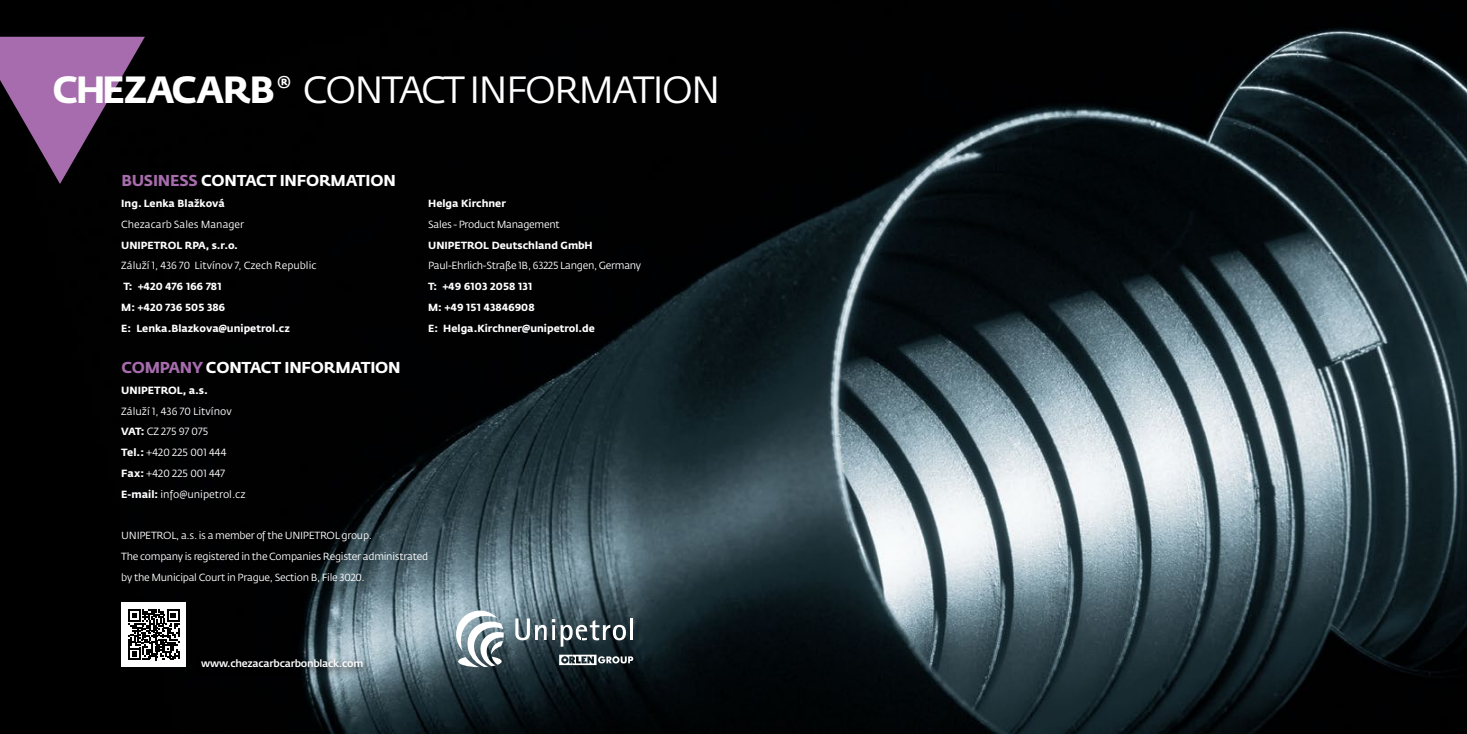
<style>
.page{position:relative;width:1467px;height:734px;background:#fff}
.page>*{position:absolute;margin:0;border:0;box-sizing:border-box;transform-origin:0 0}
.t1{font:37.5px "Fedra Sans Std";letter-spacing:-.05em;color:#fff}
.t2{font:700 15.62px "Fedra Sans Std";letter-spacing:-.015em;color:#fff}
.t3{font:10.38px/20.8px "Fedra Sans Std";color:#fff}
.t4{font:700 10.38px "Fedra Sans Std";color:#fff}
.t5{font:10.25px/20.8px "Fedra Sans Std";letter-spacing:-.025em;color:#fff}
.t6{font:700 10.25px/20.8px "Fedra Sans Std";color:#fff}
.t7{font:10.25px "Fedra Sans Std";color:#fff}
.t8{font:500 10.25px "Fedra Sans Std";letter-spacing:-.025em;color:#fff}
.s1{font-weight:700}
.s2{color:#a76cad}
</style>
<div class="page">
<img style="left:0;top:0;width:1467px;height:733px">
<svg style="left:0;top:37px;width:145px;height:147px;background:#5e3d61"></svg>
<div style="left:121px;top:602px;width:64px;height:64px;background:#fff"></div>
<svg style="left:129px;top:609px;width:50px;height:51px"></svg>
<svg style="left:515px;top:618px;width:40px;height:22px"></svg>
<svg style="left:561px;top:619px;width:65px;height:27px"></svg>
<hr style="left:630px;top:618px;width:3px;height:22px;background:#fff">
<svg style="left:559px;top:654px;width:74px;height:11px"></svg>
<svg style="left:456px;top:610px;width:48px;height:57px"></svg>
<svg style="left:197px;top:655px;width:175px;height:22px;background:#2a3135"></svg>
<h1 class="t1" style="left:52px;top:66px;width:670px"><span class="s1">CHEZACARB</span> <sup>®</sup> CONTACT INFORMATION</h1>
<h2 class="t2" style="left:121px;top:171px;width:276px"><span class="s2">BUSINESS</span> CONTACT INFORMATION</h2>
<p class="t6" style="left:121px;top:193px;width:105px">Ing. Lenka Blažková</p>
<p class="t7" style="left:121px;top:218px;width:124px">Chezacarb Sales Manager</p>
<p class="t6" style="left:121px;top:234px;width:118px">UNIPETROL RPA, s.r.o.</p>
<p class="t7" style="left:121px;top:259px;width:197px">Záluží 1, 436 70 Litvínov 7, Czech Republic</p>
<p class="t6" style="left:121px;top:276px;width:170px">T: +420 476 166 781<br>M: +420 736 505 386<br>E: Lenka.Blazkova@unipetrol.cz</p>
<h2 class="t2" style="left:121px;top:358px;width:281px"><span class="s2">COMPANY</span> CONTACT INFORMATION</h2>
<p class="t4" style="left:121px;top:383px;width:88px">UNIPETROL, a.s.</p>
<p class="t3" style="left:121px;top:400px;width:126px">Záluží 1, 436 70 Litvínov<br><span class="s1">VAT:</span> CZ 275 97 075<br><span class="s1">Tel.:</span> +420 225 001 444<br><span class="s1">Fax:</span> +420 225 001 447<br><span class="s1">E-mail:</span> info@unipetrol.cz</p>
<p class="t5" style="left:121px;top:525px;width:308px">UNIPETROL, a.s. is a member of the UNIPETROL group.<br>The company is registered in the Companies Register administrated by the Municipal Court in Prague, Section B, File 3020.</p>
<p class="t6" style="left:428px;top:193px;width:79px">Helga Kirchner</p>
<p class="t5" style="left:428px;top:214px;width:133px">Sales - Product Management</p>
<p class="t6" style="left:428px;top:234px;width:166px">UNIPETROL Deutschland GmbH</p>
<p class="t5" style="left:428px;top:255px;width:215px">Paul-Ehrlich-Straße 1B, 63225 Langen, Germany</p>
<p class="t6" style="left:428px;top:276px;width:168px">T: +49 6103 2058 131<br>M: +49 151 43846908<br>E: Helga.Kirchner@unipetrol.de</p>
<p class="t8" style="left:201px;top:657px;width:164px">www.chezacarbcarbonblack.com</p>
</div>
